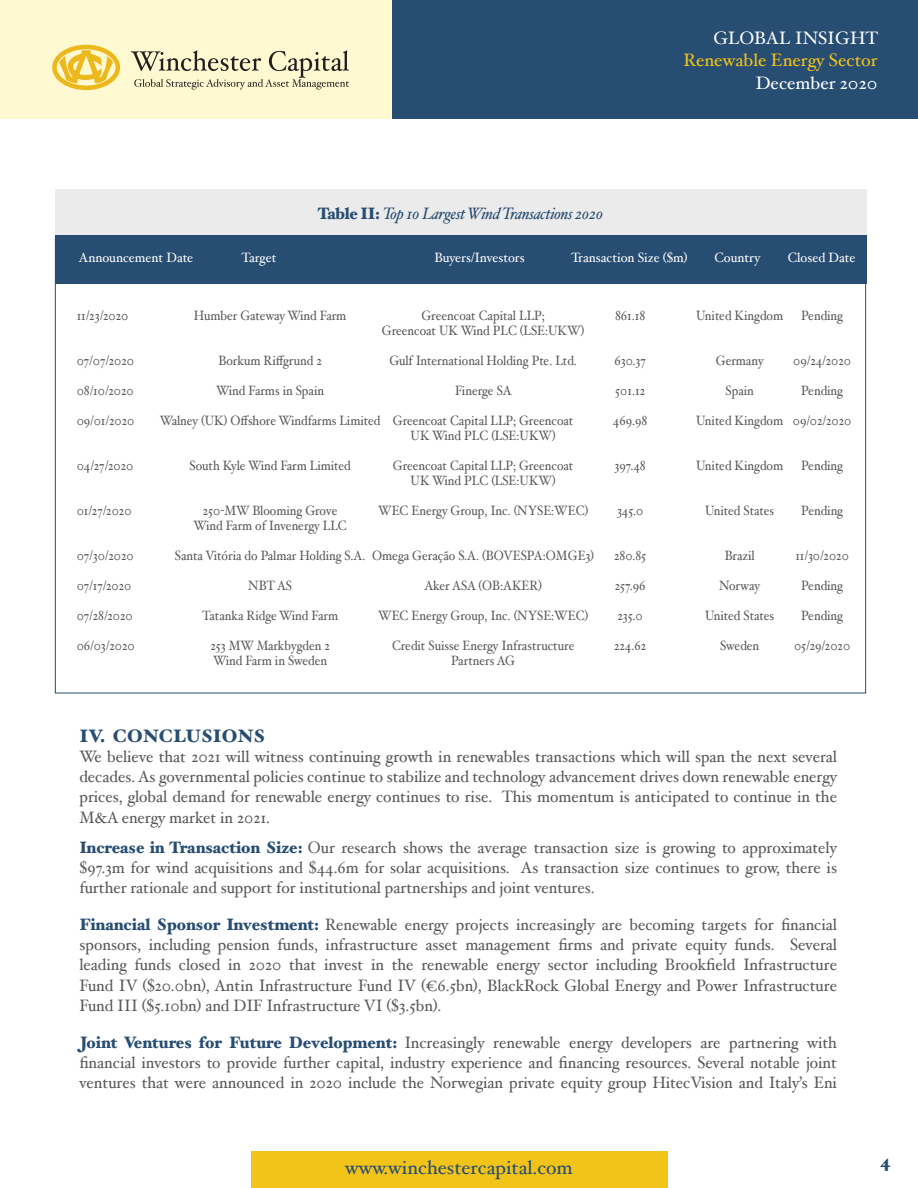
<style>
.page{position:relative;width:918px;height:1188px;background:#fff}
.page>*{position:absolute;margin:0;border:0;box-sizing:border-box;transform-origin:0 0}
.t1{font:19.5px "Hoefler Text";color:#274d72}
.t2{font:18px/22.5px "Hoefler Text";color:#f2c318;text-align:right}
.t3{font:900 18px "Hoefler Text";color:#274d72}
.t4{font:18px "Hoefler Text";color:#fff}
.t5{font:16.5px/20.2px "Hoefler Text";color:#57585a;text-align:justify;scale:.95 1}
.t6{font:italic 16.5px "Hoefler Text";letter-spacing:-.02em;color:#274d72;scale:.95 1}
.t7{font:13.5px "Hoefler Text";color:#57585a;scale:.9 1}
.t8{font:13.5px "Hoefler Text";color:#fff;scale:.95 1}
.s1{font-weight:900;font-style:normal}
.s2{color:#fff}
.s3{font-weight:900;color:#274d72}
</style>
<div class="page">
<div style="left:0;top:0;width:392px;height:119px;background:#fff9d1"></div>
<svg style="left:52px;top:45px;width:68px;height:45px"></svg>
<svg style="left:131px;top:50px;width:218px;height:40px"></svg>
<div style="left:392px;top:0;width:526px;height:119px;background:#274d72"></div>
<div style="left:251px;top:1151px;width:416px;height:37px;background:#f2c318"></div>
<div style="left:55px;top:228px;width:811px;height:56px;background:#274d72"></div>
<div style="left:55px;top:189px;width:811px;height:46px;background:#ebebeb"></div>
<p class="t6" style="left:317px;top:203px;width:303px"><span class="s1">Table II:</span> Top 10 Largest Wind Transactions 2020</p>
<p class="t2" style="left:684px;top:26px;width:196px"><span class="s2">GLOBAL INSIGHT<br></span>Renewable Energy Sector</p>
<p class="t4" style="left:756px;top:72px;width:123px">December 2020</p>
<p class="t8" style="left:79px;top:250px;width:122px">Announcement Date</p>
<p class="t8" style="left:242px;top:250px;width:38px">Target</p>
<p class="t8" style="left:434px;top:250px;width:96px">Buyers/Investors</p>
<p class="t8" style="left:571px;top:250px;width:124px">Transaction Size ($m)</p>
<p class="t8" style="left:715px;top:250px;width:50px">Country</p>
<p class="t8" style="left:788px;top:250px;width:73px">Closed Date</p>
<p class="t7" style="left:77px;top:307px;width:59px">11/23/2020</p>
<p class="t7" style="left:194px;top:307px;width:171px">Humber Gateway Wind Farm</p>
<p class="t7" style="left:422px;top:307px;width:138px">Greencoat Capital LLP;</p>
<p class="t7" style="left:615px;top:307px;width:35px">861.18</p>
<p class="t7" style="left:696px;top:307px;width:98px">United Kingdom</p>
<p class="t7" style="left:801px;top:307px;width:48px">Pending</p>
<p class="t7" style="left:382px;top:322px;width:227px">Greencoat UK Wind PLC (LSE:UKW)</p>
<p class="t7" style="left:77px;top:352px;width:65px">07/07/2020</p>
<p class="t7" style="left:218px;top:352px;width:116px">Borkum Riffgrund 2</p>
<p class="t7" style="left:389px;top:352px;width:210px">Gulf International Holding Pte. Ltd.</p>
<p class="t7" style="left:614px;top:352px;width:37px">630.37</p>
<p class="t7" style="left:716px;top:352px;width:55px">Germany</p>
<p class="t7" style="left:793px;top:352px;width:66px">09/24/2020</p>
<p class="t7" style="left:77px;top:382px;width:65px">08/10/2020</p>
<p class="t7" style="left:216px;top:382px;width:121px">Wind Farms in Spain</p>
<p class="t7" style="left:455px;top:382px;width:64px">Finerge SA</p>
<p class="t7" style="left:615px;top:382px;width:35px">501.12</p>
<p class="t7" style="left:726px;top:382px;width:33px">Spain</p>
<p class="t7" style="left:801px;top:382px;width:48px">Pending</p>
<p class="t7" style="left:77px;top:412px;width:66px">09/01/2020</p>
<p class="t7" style="left:160px;top:412px;width:461px">Walney (UK) Offshore Windfarms Limited Greencoat Capital LLP; Greencoat</p>
<p class="t7" style="left:613px;top:412px;width:40px">469.98</p>
<p class="t7" style="left:696px;top:412px;width:174px">United Kingdom 09/02/2020</p>
<p class="t7" style="left:411px;top:427px;width:163px">UK Wind PLC (LSE:UKW)</p>
<p class="t7" style="left:77px;top:457px;width:65px">04/27/2020</p>
<p class="t7" style="left:190px;top:457px;width:181px">South Kyle Wind Farm Limited</p>
<p class="t7" style="left:393px;top:457px;width:202px">Greencoat Capital LLP; Greencoat</p>
<p class="t7" style="left:615px;top:457px;width:36px">397.48</p>
<p class="t7" style="left:696px;top:457px;width:98px">United Kingdom</p>
<p class="t7" style="left:801px;top:457px;width:48px">Pending</p>
<p class="t7" style="left:411px;top:472px;width:163px">UK Wind PLC (LSE:UKW)</p>
<p class="t7" style="left:77px;top:502px;width:63px">01/27/2020</p>
<p class="t7" style="left:203px;top:502px;width:151px">250-MW Blooming Grove</p>
<p class="t7" style="left:378px;top:502px;width:235px">WEC Energy Group, Inc. (NYSE:WEC)</p>
<p class="t7" style="left:617px;top:502px;width:31px">345.0</p>
<p class="t7" style="left:705px;top:502px;width:78px">United States</p>
<p class="t7" style="left:801px;top:502px;width:48px">Pending</p>
<p class="t7" style="left:194px;top:517px;width:172px">Wind Farm of Invenergy LLC</p>
<p class="t7" style="left:77px;top:547px;width:65px">07/30/2020</p>
<p class="t7" style="left:175px;top:547px;width:467px">Santa Vitória do Palmar Holding S.A. Omega Geração S.A. (BOVESPA:OMGE3)</p>
<p class="t7" style="left:614px;top:547px;width:37px">280.85</p>
<p class="t7" style="left:725px;top:547px;width:35px">Brazil</p>
<p class="t7" style="left:795px;top:547px;width:61px">11/30/2020</p>
<p class="t7" style="left:77px;top:577px;width:62px">07/17/2020</p>
<p class="t7" style="left:248px;top:577px;width:50px">NBT AS</p>
<p class="t7" style="left:424px;top:577px;width:132px">Aker ASA (OB:AKER)</p>
<p class="t7" style="left:615px;top:577px;width:36px">257.96</p>
<p class="t7" style="left:719px;top:577px;width:47px">Norway</p>
<p class="t7" style="left:801px;top:577px;width:48px">Pending</p>
<p class="t7" style="left:77px;top:607px;width:64px">07/28/2020</p>
<p class="t7" style="left:202px;top:607px;width:152px">Tatanka Ridge Wind Farm</p>
<p class="t7" style="left:378px;top:607px;width:235px">WEC Energy Group, Inc. (NYSE:WEC)</p>
<p class="t7" style="left:618px;top:607px;width:30px">235.0</p>
<p class="t7" style="left:705px;top:607px;width:78px">United States</p>
<p class="t7" style="left:801px;top:607px;width:48px">Pending</p>
<p class="t7" style="left:77px;top:637px;width:66px">06/03/2020</p>
<p class="t7" style="left:210px;top:637px;width:134px">253 MW Markbygden 2</p>
<p class="t7" style="left:392px;top:637px;width:204px">Credit Suisse Energy Infrastructure</p>
<p class="t7" style="left:614px;top:637px;width:37px">224.62</p>
<p class="t7" style="left:720px;top:637px;width:45px">Sweden</p>
<p class="t7" style="left:794px;top:637px;width:64px">05/29/2020</p>
<p class="t7" style="left:213px;top:652px;width:128px">Wind Farm in Sweden</p>
<p class="t7" style="left:451px;top:652px;width:73px">Partners AG</p>
<p class="t3" style="left:80px;top:725px;width:187px">IV. CONCLUSIONS</p>
<p class="t5" style="left:80px;top:746px;width:799px">We believe that 2021 will witness continuing growth in renewables transactions which will span the next several decades. As governmental policies continue to stabilize and technology advancement drives down renewable energy prices, global demand for renewable energy continues to rise. This momentum is anticipated to continue in the M&amp;A energy market in 2021.</p>
<p class="t5" style="left:80px;top:837px;width:799px"><span class="s3">Increase in Transaction Size:</span> Our research shows the average transaction size is growing to approximately $97.3m for wind acquisitions and $44.6m for solar acquisitions. As transaction size continues to grow, there is further rationale and support for institutional partnerships and joint ventures.</p>
<p class="t5" style="left:80px;top:914px;width:799px"><span class="s3">Financial Sponsor Investment:</span> Renewable energy projects increasingly are becoming targets for financial sponsors, including pension funds, infrastructure asset management firms and private equity funds. Several leading funds closed in 2020 that invest in the renewable energy sector including Brookfield Infrastructure Fund IV ($20.0bn), Antin Infrastructure Fund IV (€6.5bn), BlackRock Global Energy and Power Infrastructure Fund III ($5.10bn) and DIF Infrastructure VI ($3.5bn).</p>
<p class="t5" style="left:80px;top:1032px;width:799px"><span class="s3">Joint Ventures for Future Development:</span> Increasingly renewable energy developers are partnering with financial investors to provide further capital, industry experience and financing resources. Several notable joint ventures that were announced in 2020 include the Norwegian private equity group HitecVision and Italy’s Eni</p>
<p class="t1" style="left:345px;top:1156px;width:229px">www.winchestercapital.com</p>
<p class="t3" style="left:880px;top:1151px;width:12px">4</p>
</div>
